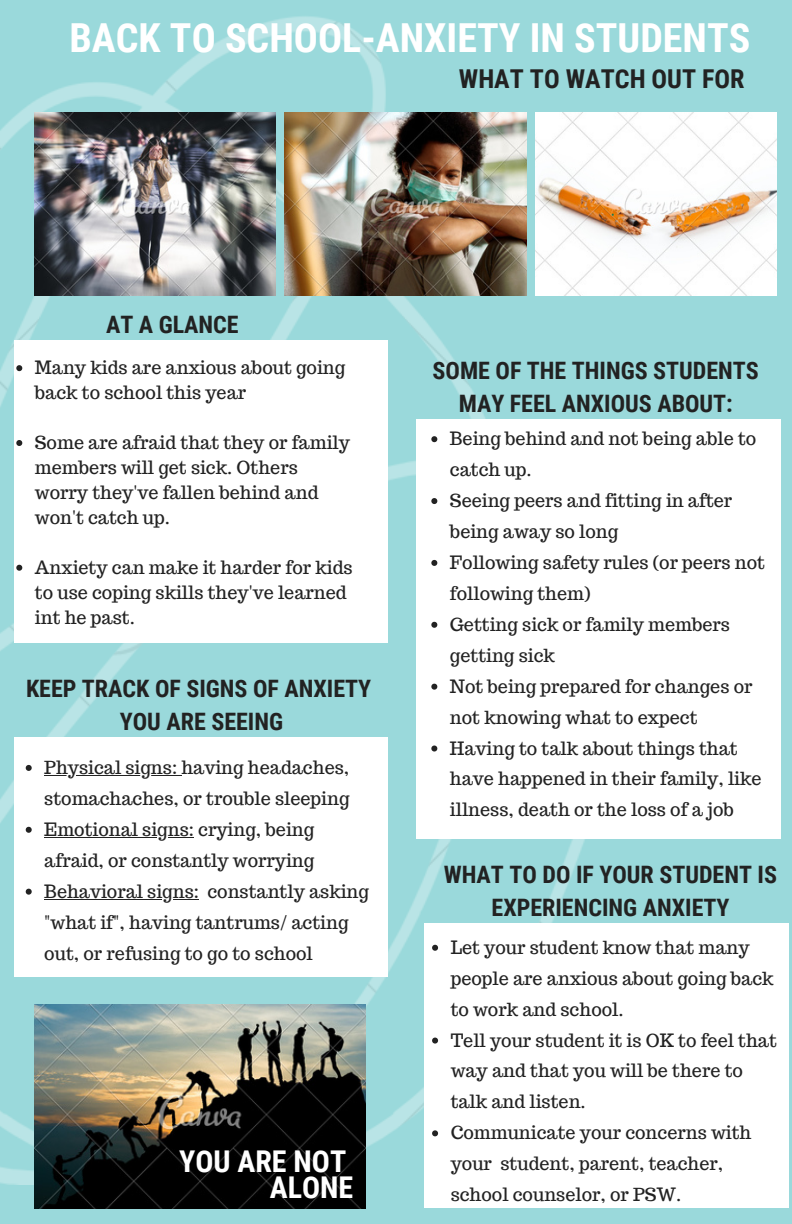
<style>
.page{position:relative;width:792px;height:1224px;background:#9ad9db}
.page>*{position:absolute;margin:0;border:0;box-sizing:border-box;transform-origin:0 0}
.t1{font:700 40px "Roboto Condensed";color:#fff}
.t2{font:700 30px "Roboto Condensed";color:#fff}
.t3{font:700 26px "Roboto Condensed";color:#222}
.t4{font:700 24px/33px "Roboto Condensed";color:#222;text-align:center}
.t5{font:18px/31px "Trocchi";color:#222}
</style>
<div class="page">
<img style="left:0;top:16px;width:626px;height:1168px">
<img style="left:34px;top:112px;width:242px;height:183px">
<img style="left:285px;top:112px;width:241px;height:183px">
<img style="left:535px;top:112px;width:242px;height:183px">
<div style="left:14px;top:340px;width:373px;height:303px;background:#fff"></div>
<div style="left:416px;top:419px;width:365px;height:420px;background:#fff"></div>
<div style="left:14px;top:737px;width:373px;height:240px;background:#fff"></div>
<div style="left:424px;top:923px;width:364px;height:285px;background:#fff"></div>
<img style="left:34px;top:1004px;width:332px;height:204px">
<svg style="left:431px;top:436px;width:6px;height:6px"></svg>
<svg style="left:431px;top:498px;width:6px;height:6px"></svg>
<svg style="left:431px;top:560px;width:6px;height:6px"></svg>
<svg style="left:431px;top:622px;width:6px;height:6px"></svg>
<svg style="left:431px;top:684px;width:6px;height:6px"></svg>
<svg style="left:431px;top:746px;width:6px;height:6px"></svg>
<svg style="left:16px;top:365px;width:6px;height:6px"></svg>
<svg style="left:16px;top:440px;width:6px;height:6px"></svg>
<svg style="left:16px;top:565px;width:6px;height:6px"></svg>
<svg style="left:432px;top:945px;width:6px;height:6px"></svg>
<svg style="left:432px;top:1038px;width:6px;height:6px"></svg>
<svg style="left:432px;top:1130px;width:6px;height:6px"></svg>
<svg style="left:26px;top:765px;width:6px;height:6px"></svg>
<hr style="left:44px;top:775px;width:137px;height:1px;background:#222">
<svg style="left:26px;top:827px;width:6px;height:6px"></svg>
<hr style="left:44px;top:837px;width:150px;height:1px;background:#222">
<svg style="left:26px;top:889px;width:6px;height:6px"></svg>
<hr style="left:44px;top:899px;width:155px;height:1px;background:#222">
<p class="t1" style="left:70px;top:15px;width:682px">BACK TO SCHOOL-ANXIETY IN STUDENTS</p>
<p class="t3" style="left:459px;top:64px;width:287px">WHAT TO WATCH OUT FOR</p>
<p class="t4" style="left:106px;top:309px;width:134px">AT A GLANCE</p>
<p class="t5" style="left:35px;top:355px;width:312px;line-height:25px">Many kids are anxious about going back to school this year</p>
<p class="t5" style="left:35px;top:430px;width:317px;line-height:25px">Some are afraid that they or family members will get sick. Others worry they've fallen behind and won't catch up.</p>
<p class="t5" style="left:35px;top:555px;width:319px;line-height:25px">Anxiety can make it harder for kids to use coping skills they've learned int he past.</p>
<p class="t4" style="left:26px;top:672px;width:347px">KEEP TRACK OF SIGNS OF ANXIETY</p>
<p class="t4" style="left:120px;top:705px;width:165px">YOU ARE SEEING</p>
<p class="t5" style="left:44px;top:752px;width:307px">Physical signs: having headaches, stomachaches, or trouble sleeping</p>
<p class="t5" style="left:44px;top:814px;width:272px">Emotional signs: crying, being afraid, or constantly worrying</p>
<p class="t5" style="left:44px;top:876px;width:326px">Behavioral signs: constantly asking "what if", having tantrums/ acting out, or refusing to go to school</p>
<p class="t2" style="left:179px;top:1144px;width:169px">YOU ARE NOT</p>
<p class="t2" style="left:270px;top:1170px;width:85px">ALONE</p>
<p class="t4" style="left:433px;top:354px;width:328px">SOME OF THE THINGS STUDENTS<br>MAY FEEL ANXIOUS ABOUT:</p>
<p class="t5" style="left:450px;top:423px;width:308px">Being behind and not being able to catch up.</p>
<p class="t5" style="left:450px;top:485px;width:284px">Seeing peers and fitting in after being away so long</p>
<p class="t5" style="left:450px;top:547px;width:317px">Following safety rules (or peers not following them)</p>
<p class="t5" style="left:450px;top:609px;width:282px">Getting sick or family members getting sick</p>
<p class="t5" style="left:450px;top:671px;width:304px">Not being prepared for changes or not knowing what to expect</p>
<p class="t5" style="left:450px;top:732px;width:313px">Having to talk about things that have happened in their family, like illness, death or the loss of a job</p>
<p class="t4" style="left:444px;top:858px;width:335px">WHAT TO DO IF YOUR STUDENT IS<br>EXPERIENCING ANXIETY</p>
<p class="t5" style="left:451px;top:932px;width:324px">Let your student know that many people are anxious about going back to work and school.</p>
<p class="t5" style="left:451px;top:1024px;width:328px">Tell your student it is OK to feel that way and that you will be there to talk and listen.</p>
<p class="t5" style="left:451px;top:1117px;width:302px">Communicate your concerns with your student, parent, teacher, school counselor, or PSW.</p>
</div>
